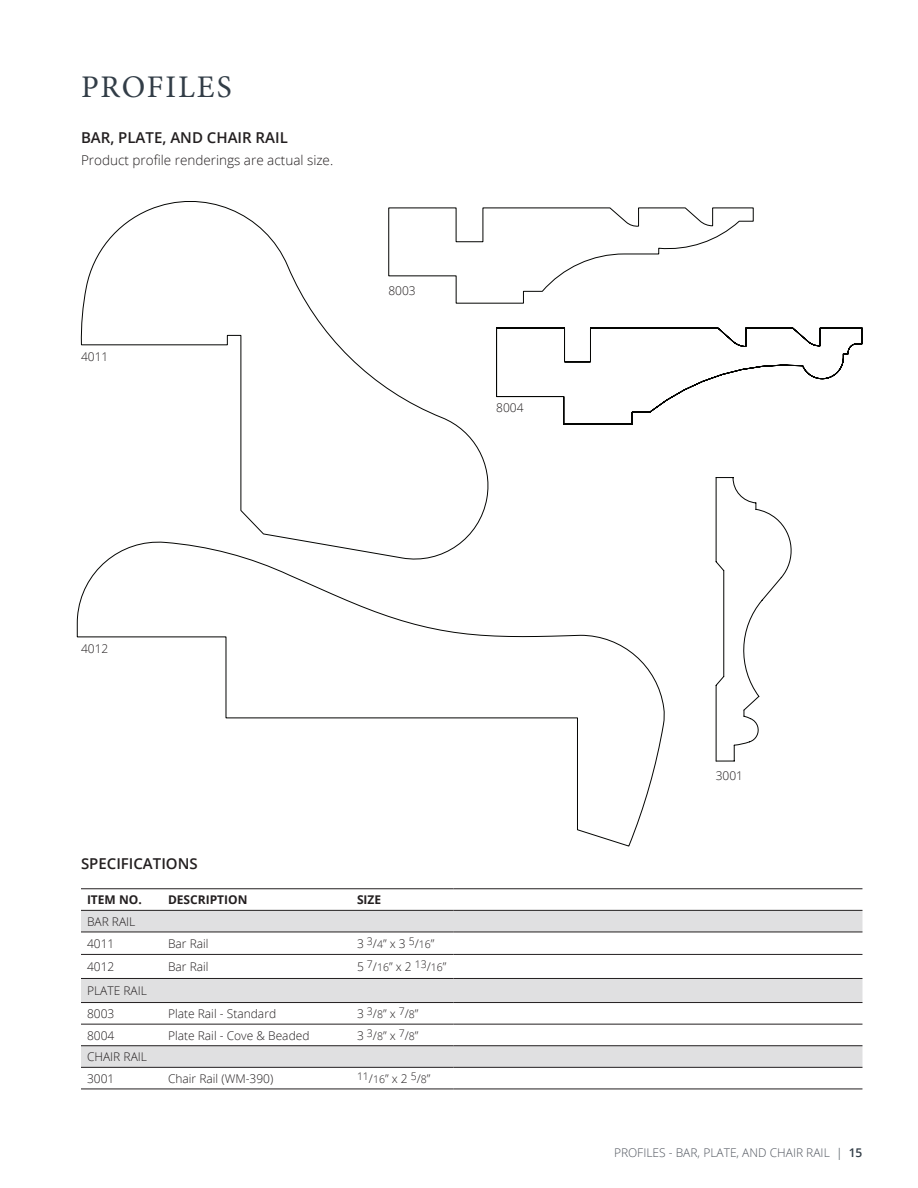
<style>
.page{position:relative;width:918px;height:1188px;background:#fff}
.page>*{position:absolute;margin:0;border:0;box-sizing:border-box;transform-origin:0 0}
.t1{font:31.5px "Minion Pro";letter-spacing:.06em;color:#323d47}
.t2{font:600 15px "Open Sans";color:#231f20}
.t3{font:300 13.5px "Open Sans";color:#231f20}
.t4{font:300 12px/22px "Open Sans";color:#231f20}
.t5{font:300 12px "Open Sans";color:#51565f}
.t6{font:700 12px "Open Sans";color:#231f20}
.t7{font:300 10.5px "Open Sans";color:#231f20}
.s1{font-size:10.5px}
.s2{font-size:12px}
.s3{color:#323d47}
.s4{font-weight:600;color:#323d47}
</style>
<div class="page">
<svg style="left:81px;top:911px;width:781px;height:156px"></svg>
<hr style="left:81px;top:889px;width:81px;height:1px;background:#231f20">
<hr style="left:162px;top:889px;width:189px;height:1px;background:#231f20">
<hr style="left:351px;top:889px;width:103px;height:1px;background:#231f20">
<hr style="left:454px;top:889px;width:408px;height:1px;background:#231f20">
<hr style="left:81px;top:910px;width:81px;height:1px;background:#231f20">
<hr style="left:162px;top:910px;width:189px;height:1px;background:#231f20">
<hr style="left:351px;top:910px;width:103px;height:1px;background:#231f20">
<hr style="left:454px;top:910px;width:408px;height:1px;background:#231f20">
<hr style="left:81px;top:932px;width:81px;height:1px;background:#231f20">
<hr style="left:162px;top:932px;width:189px;height:1px;background:#231f20">
<hr style="left:351px;top:932px;width:103px;height:1px;background:#231f20">
<hr style="left:454px;top:932px;width:408px;height:1px;background:#231f20">
<hr style="left:81px;top:954px;width:81px;height:1px;background:#231f20">
<hr style="left:162px;top:954px;width:189px;height:1px;background:#231f20">
<hr style="left:351px;top:954px;width:103px;height:1px;background:#231f20">
<hr style="left:454px;top:954px;width:408px;height:1px;background:#231f20">
<hr style="left:81px;top:978px;width:81px;height:1px;background:#231f20">
<hr style="left:162px;top:978px;width:189px;height:1px;background:#231f20">
<hr style="left:351px;top:978px;width:103px;height:1px;background:#231f20">
<hr style="left:454px;top:978px;width:408px;height:1px;background:#231f20">
<hr style="left:81px;top:1002px;width:81px;height:1px;background:#231f20">
<hr style="left:162px;top:1002px;width:189px;height:1px;background:#231f20">
<hr style="left:351px;top:1002px;width:103px;height:1px;background:#231f20">
<hr style="left:454px;top:1002px;width:408px;height:1px;background:#231f20">
<hr style="left:81px;top:1024px;width:81px;height:1px;background:#231f20">
<hr style="left:162px;top:1024px;width:189px;height:1px;background:#231f20">
<hr style="left:351px;top:1024px;width:103px;height:1px;background:#231f20">
<hr style="left:454px;top:1024px;width:408px;height:1px;background:#231f20">
<hr style="left:81px;top:1045px;width:81px;height:1px;background:#231f20">
<hr style="left:162px;top:1045px;width:189px;height:1px;background:#231f20">
<hr style="left:351px;top:1045px;width:103px;height:1px;background:#231f20">
<hr style="left:454px;top:1045px;width:408px;height:1px;background:#231f20">
<hr style="left:81px;top:1067px;width:81px;height:1px;background:#231f20">
<hr style="left:162px;top:1067px;width:189px;height:1px;background:#231f20">
<hr style="left:351px;top:1067px;width:103px;height:1px;background:#231f20">
<hr style="left:454px;top:1067px;width:408px;height:1px;background:#231f20">
<hr style="left:81px;top:1089px;width:81px;height:1px;background:#231f20">
<hr style="left:162px;top:1089px;width:189px;height:1px;background:#231f20">
<hr style="left:351px;top:1089px;width:103px;height:1px;background:#231f20">
<hr style="left:454px;top:1089px;width:408px;height:1px;background:#231f20">
<svg style="left:81px;top:201px;width:408px;height:337px"></svg>
<svg style="left:77px;top:538px;width:587px;height:309px"></svg>
<svg style="left:388px;top:207px;width:366px;height:97px"></svg>
<svg style="left:496px;top:327px;width:367px;height:98px"></svg>
<svg style="left:715px;top:477px;width:77px;height:285px"></svg>
<h1 class="t1" style="left:81px;top:66px;width:152px">PROFILES</h1>
<p class="t2" style="left:81px;top:128px;width:208px">BAR, PLATE, AND CHAIR RAIL</p>
<p class="t3" style="left:81px;top:155px;width:254px">Product profile renderings are actual size.</p>
<p class="t4" style="left:81px;top:347px;width:29px">4011</p>
<p class="t4" style="left:388px;top:281px;width:29px">8003</p>
<p class="t4" style="left:496px;top:398px;width:29px">8004</p>
<p class="t4" style="left:81px;top:639px;width:29px">4012</p>
<p class="t2" style="left:81px;top:853px;width:118px">SPECIFICATIONS</p>
<p class="t6" style="left:87px;top:895px;width:56px">ITEM NO.</p>
<p class="t6" style="left:168px;top:895px;width:81px">DESCRIPTION</p>
<p class="t6" style="left:357px;top:895px;width:26px">SIZE</p>
<p class="t4" style="left:87px;top:912px;width:50px">BAR RAIL<br>4011</p>
<p class="t4" style="left:168px;top:934px;width:42px">Bar Rail</p>
<p class="t4" style="left:357px;top:934px;width:79px">3 <sup>3</sup>/<span class="s1">4</span>” x 3 <sup>5</sup>/<span class="s1">16</span>”</p>
<p class="t4" style="left:87px;top:957px;width:29px">4012</p>
<p class="t4" style="left:168px;top:957px;width:42px">Bar Rail</p>
<p class="t4" style="left:357px;top:957px;width:91px">5 <sup>7</sup>/<span class="s1">16</span>” x 2 <sup>13</sup>/<span class="s1">16</span>”</p>
<p class="t4" style="left:87px;top:981px;width:61px;line-height:22.8px">PLATE RAIL<br>8003</p>
<p class="t4" style="left:168px;top:1004px;width:110px">Plate Rail - Standard</p>
<p class="t4" style="left:357px;top:1004px;width:63px">3 <sup>3</sup>/<span class="s1">8</span>” x <sup>7</sup>/<span class="s1">8</span>”</p>
<p class="t4" style="left:87px;top:1025px;width:29px">8004</p>
<p class="t4" style="left:168px;top:1025px;width:143px">Plate Rail - Cove &amp; Beaded</p>
<p class="t4" style="left:357px;top:1025px;width:63px">3 <sup>3</sup>/<span class="s1">8</span>” x <sup>7</sup>/<span class="s1">8</span>”</p>
<p class="t4" style="left:87px;top:1047px;width:62px;line-height:21.6px">CHAIR RAIL<br>3001</p>
<p class="t4" style="left:168px;top:1069px;width:107px">Chair Rail (WM-390)</p>
<p class="t7" style="left:357px;top:1073px;width:75px">11<span class="s2">/</span>16<span class="s2">” x 2</span> 5<span class="s2">/</span>8<span class="s2">”</span></p>
<p class="t4" style="left:716px;top:765px;width:29px">3001</p>
<p class="t5" style="left:614px;top:1148px;width:250px">PROFILES - BAR, PLATE, AND CHAIR RAIL <span class="s3">|</span> <span class="s4">15</span></p>
</div>
